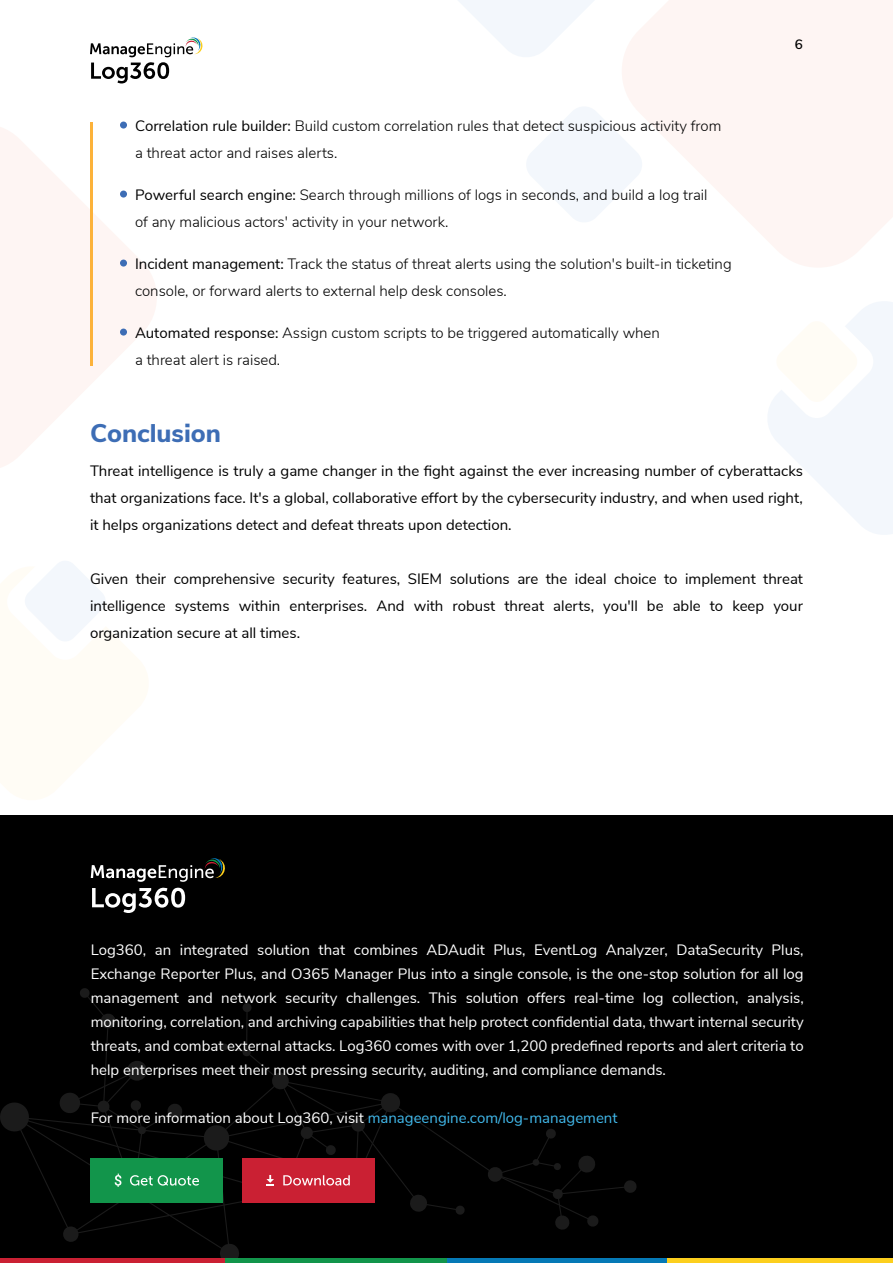
<style>
.page{position:relative;width:893px;height:1263px;background:#fff}
.page>*{position:absolute;margin:0;border:0;box-sizing:border-box;transform-origin:0 0}
.t1{font:800 25.5px "Nunito Sans";color:#3d6db5}
.t2{font:15px/24px "Nunito Sans";color:#fff;text-align:justify}
.t3{font:300 15px/27px "Nunito Sans";color:#000}
.t4{font:15px/27px "Nunito Sans";color:#000;text-align:justify}
.t5{font:600 13.5px "Nunito Sans";color:#000}
.s1{font-weight:400}
.s2{color:#41b8ea}
</style>
<div class="page">
<svg style="left:622px;top:0;width:271px;height:267px;fill:#fef5f3"></svg>
<svg style="left:458px;top:0;width:136px;height:57px"></svg>
<svg style="left:527px;top:105px;width:117px;height:119px"></svg>
<svg style="left:0;top:127px;width:157px;height:341px;fill:#fef5f3"></svg>
<svg style="left:768px;top:302px;width:125px;height:233px"></svg>
<svg style="left:25px;top:561px;width:80px;height:80px"></svg>
<div style="left:0;top:815px;width:893px;height:448px;background:#000"></div>
<svg style="left:0;top:988px;width:788px;height:271px"></svg>
<hr style="left:0;top:1259px;width:225px;height:4px;background:#ca2033">
<hr style="left:225px;top:1259px;width:226px;height:4px;background:#12954b">
<hr style="left:447px;top:1259px;width:226px;height:4px;background:#0579b6">
<hr style="left:667px;top:1259px;width:226px;height:4px;background:#fccf1e">
<svg style="left:91px;top:858px;width:134px;height:24px"></svg>
<svg style="left:92px;top:888px;width:93px;height:25px"></svg>
<div style="left:120px;top:122px;width:7px;height:7px;background:#3d6db5;border-radius:50%"></div>
<div style="left:120px;top:191px;width:7px;height:7px;background:#3d6db5;border-radius:50%"></div>
<div style="left:120px;top:260px;width:7px;height:7px;background:#3d6db5;border-radius:50%"></div>
<div style="left:120px;top:329px;width:7px;height:7px;background:#3d6db5;border-radius:50%"></div>
<hr style="left:90px;top:122px;width:2px;height:243px;background:#fcb23a">
<svg style="left:90px;top:37px;width:113px;height:46px"></svg>
<p class="t3" style="left:135px;top:113px;width:588px"><span class="s1">Correlation rule builder:</span> Build custom correlation rules that detect suspicious activity from a threat actor and raises alerts.</p>
<p class="t3" style="left:135px;top:182px;width:574px"><span class="s1">Powerful search engine:</span> Search through millions of logs in seconds, and build a log trail of any malicious actors' activity in your network.</p>
<p class="t3" style="left:135px;top:251px;width:598px"><span class="s1">Incident management:</span> Track the status of threat alerts using the solution's built-in ticketing console, or forward alerts to external help desk consoles.</p>
<p class="t3" style="left:135px;top:320px;width:526px"><span class="s1">Automated response:</span> Assign custom scripts to be triggered automatically when a threat alert is raised.</p>
<h1 class="t1" style="left:90px;top:423px;width:133px">Conclusion</h1>
<p class="t5" style="left:795px;top:34px;width:10px">6</p>
<p class="t4" style="left:90px;top:456px;width:714px">Threat intelligence is truly a game changer in the fight against the ever increasing number of cyberattacks that organizations face. It's a global, collaborative effort by the cybersecurity industry, and when used right, it helps organizations detect and defeat threats upon detection.</p>
<p class="t4" style="left:90px;top:566px;width:714px">Given their comprehensive security features, SIEM solutions are the ideal choice to implement threat intelligence systems within enterprises. And with robust threat alerts, you'll be able to keep your organization secure at all times.</p>
<p class="t2" style="left:91px;top:939px;width:714px">Log360, an integrated solution that combines ADAudit Plus, EventLog Analyzer, DataSecurity Plus, Exchange Reporter Plus, and O365 Manager Plus into a single console, is the one-stop solution for all log management and network security challenges. This solution offers real-time log collection, analysis, monitoring, correlation, and archiving capabilities that help protect confidential data, thwart internal security threats, and combat external attacks. Log360 comes with over 1,200 predefined reports and alert criteria to help enterprises meet their most pressing security, auditing, and compliance demands.</p>
<p class="t2" style="left:91px;top:1105px;width:528px">For more information about Log360, visit <span class="s2">manageengine.com/log-management</span></p>
</div>
